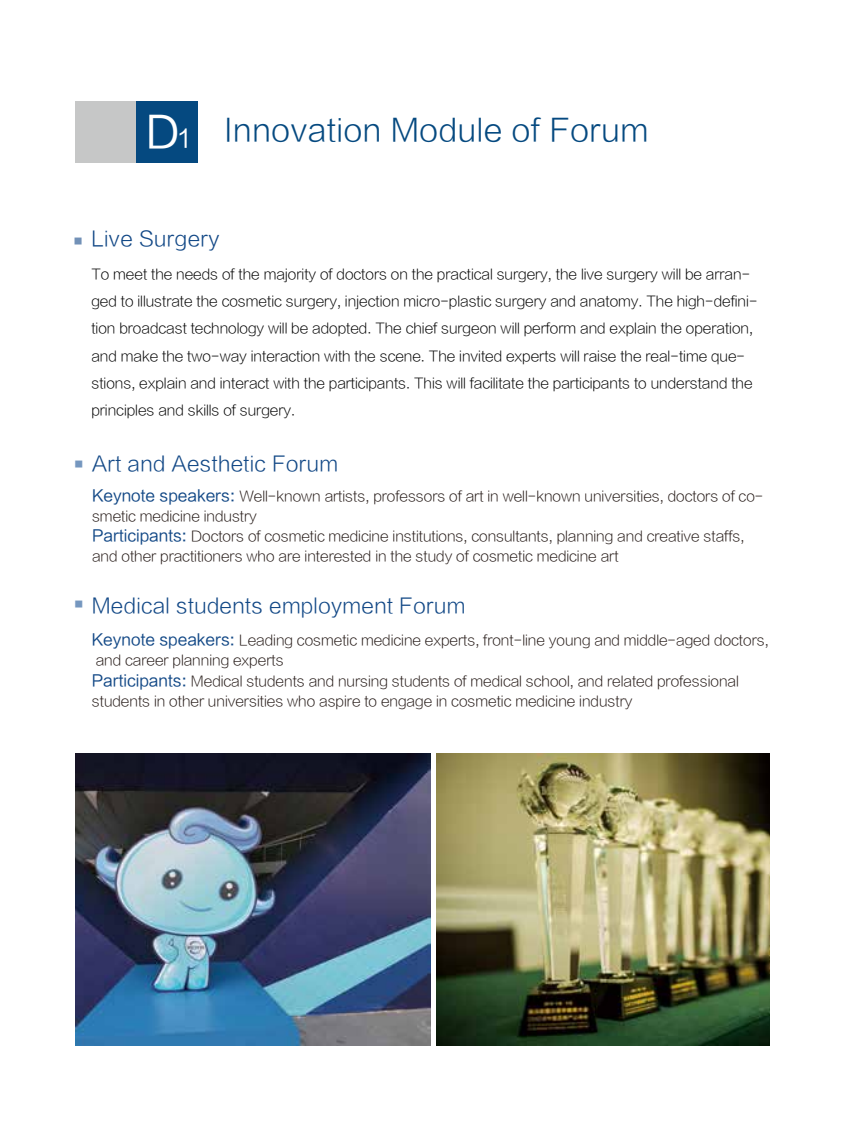
<style>
.page{position:relative;width:844px;height:1141px;background:#fff}
.page>*{position:absolute;margin:0;border:0;box-sizing:border-box;transform-origin:0 0}
.t1{font:31.5px "FZLTXHK";color:#054980}
.t2{font:21px "FZLTXHK";color:#124886}
.t3{font:14px/20.3px "FZLTXHK GBK1 0";color:#231815}
.t4{font:14px/27.3px "FZLTXHK GBK1 0";color:#000}
.s1{font-family:"FZLTHK GBK1 0";font-size:43.23px;color:#fff}
.s2{font-family:"FZLTHK GBK1 0";font-size:8.75px;color:#7291b7}
.s3{font-family:"FZLTHK GBK1 0";font-size:15.75px;color:#124886}
</style>
<div class="page">
<div style="left:75px;top:101px;width:62px;height:61px;background:#c6c7c7"></div>
<div style="left:137px;top:101px;width:61px;height:61px;background:#054980"></div>
<img style="left:76px;top:754px;width:354px;height:291px">
<img style="left:436px;top:754px;width:333px;height:291px">
<h1 class="t1" style="left:146px;top:113px;width:504px"><span class="s1">D</span><sub>1</sub> Innovation Module of Forum</h1>
<h2 class="t2" style="left:74px;top:227px;width:147px"><span class="s2">■</span> Live Surgery</h2>
<p class="t4" style="left:91px;top:261px;width:667px">To meet the needs of the majority of doctors on the practical surgery, the live surgery will be arran&shy;ged to illustrate the cosmetic surgery, injection micro-plastic surgery and anatomy. The high-defini&shy;tion broadcast technology will be adopted. The chief surgeon will perform and explain the operation, and make the two-way interaction with the scene. The invited experts will raise the real-time que&shy;stions, explain and interact with the participants. This will facilitate the participants to understand the principles and skills of surgery.</p>
<h2 class="t2" style="left:74px;top:452px;width:265px"><sup>■</sup> Art and Aesthetic Forum</h2>
<p class="t3" style="left:92px;top:486px;width:672px"><span class="s3">Keynote speakers:</span> Well-known artists, professors of art in well-known universities, doctors of co&shy;smetic medicine industry<br><span class="s3">Participants:</span> Doctors of cosmetic medicine institutions, consultants, planning and creative staffs, and other practitioners who are interested in the study of cosmetic medicine art</p>
<h2 class="t2" style="left:74px;top:594px;width:393px"><sup>■</sup> Medical students employment Forum</h2>
<p class="t3" style="left:92px;top:630px;width:678px"><span class="s3">Keynote speakers:</span> Leading cosmetic medicine experts, front-line young and middle-aged doctors, and career planning experts<br><span class="s3">Participants:</span> Medical students and nursing students of medical school, and related professional students in other universities who aspire to engage in cosmetic medicine industry</p>
</div>
